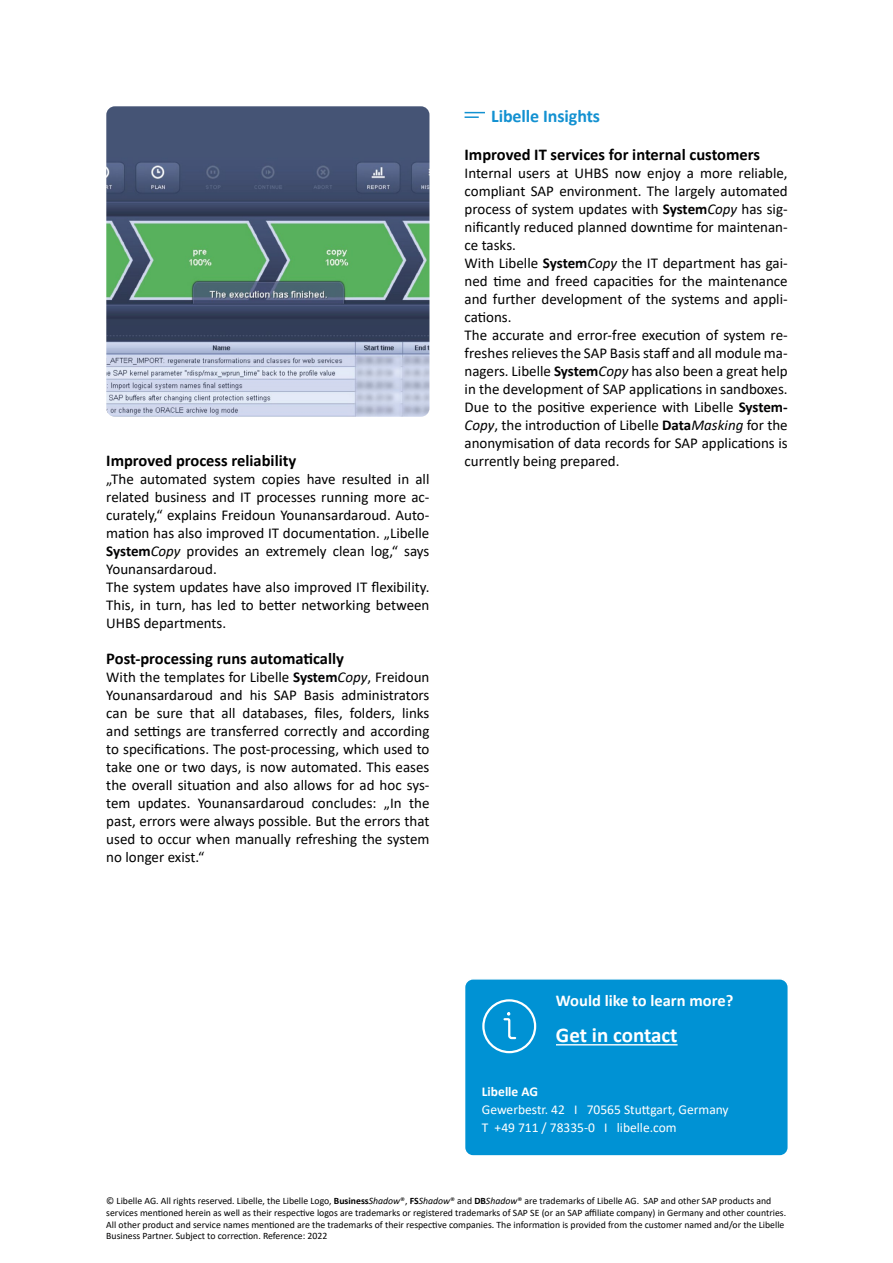
<style>
.page{position:relative;width:893px;height:1263px;background:#fff}
.page>*{position:absolute;margin:0;border:0;box-sizing:border-box;transform-origin:0 0}
.t1{font:700 21px "Calibri";color:#fff}
.t2{font:700 18px "Calibri";letter-spacing:-.005em;color:#1391d1}
.t3{font:700 16.5px "Calibri";color:#000}
.t4{font:700 16.5px "Calibri";color:#fff}
.t5{font:15px/18px "Calibri";color:#000}
.t6{font:13.5px/18px "Calibri";color:#fff}
.t7{font:700 13.5px "Calibri";color:#fff}
.t8{font:9.75px/11.7px "Calibri";color:#000}
.s1{font-weight:700;color:#020203}
.s2{font-style:italic;color:#020203}
.s3{font-weight:700}
.s4{font-style:italic}
.s5{color:#020203}
</style>
<div class="page">
<svg style="left:465px;top:112px;width:20px;height:6px"></svg>
<img style="left:106px;top:106px;width:323px;height:311px">
<div style="left:465px;top:979px;width:323px;height:177px;background:#0092d4;border-radius:9px"></div>
<div style="left:464px;top:978px;width:325px;height:179px;border:2px solid #fff;border-radius:9px"></div>
<hr style="left:556px;top:1044px;width:122px;height:1px;background:#fff">
<svg style="left:482px;top:999px;width:55px;height:55px"></svg>
<p class="t3" style="left:106px;top:449px;width:192px">Improved process reliability</p>
<p class="t5" style="left:106px;top:470px;width:325px">„The automated system copies have resulted in all related business and IT processes running more ac&shy;curately,“ explains Freidoun Younansardaroud. Auto&shy;mation has also improved IT documentation. „Libelle <span class="s1">System</span><span class="s2">Copy</span> provides an extremely clean log,“ says Younansardaroud.<br>The system updates have also improved IT flexibility.<br>This, in turn, has led to better networking between UHBS departments.</p>
<p class="t3" style="left:106px;top:647px;width:239px">Post-processing runs automatically</p>
<p class="t5" style="left:106px;top:668px;width:325px;text-align:justify">With the templates for Libelle <span class="s1">System</span><span class="s2">Copy</span>, Freidoun Younansardaroud and his SAP Basis administrators can be sure that all databases, files, folders, links and settings are transferred correctly and according to specifications. The post-processing, which used to take one or two days, is now automated. This eases the overall situation and also allows for ad hoc sys&shy;tem updates. Younansardaroud concludes: „In the past, errors were always possible. But the errors that used to occur when manually refreshing the system no longer exist.“</p>
<p class="t2" style="left:491px;top:103px;width:110px">Libelle Insights</p>
<p class="t3" style="left:465px;top:143px;width:297px">Improved IT services for internal customers</p>
<p class="t5" style="left:465px;top:164px;width:325px">Internal users at UHBS now enjoy a more reliable, compliant SAP environment. The largely automated process of system updates with <span class="s1">System</span><span class="s2">Copy</span> has sig&shy;nificantly reduced planned downtime for maintenan&shy;ce tasks.<br>With Libelle <span class="s1">System</span><span class="s2">Copy</span> the IT department has gai&shy;ned time and freed capacities for the maintenance and further development of the systems and appli&shy;cations.<br>The accurate and error-free execution of system re&shy;freshes relieves the SAP Basis staff and all module ma&shy;nagers. Libelle <span class="s1">System</span><span class="s2">Copy</span> has also been a great help in the development of SAP applications in sandboxes.<br>Due to the positive experience with Libelle <span class="s1">System-</span><span class="s2">Copy</span>, the introduction of Libelle <span class="s3">Data</span><span class="s4">Masking</span> for the anonymisation of data records for SAP applications is currently being prepared.</p>
<p class="t4" style="left:556px;top:989px;width:179px">Would like to learn more?</p>
<h1 class="t1" style="left:556px;top:1020px;width:123px">Get in contact</h1>
<p class="t7" style="left:482px;top:1082px;width:58px">Libelle AG</p>
<p class="t6" style="left:482px;top:1100px;width:248px">Gewerbestr. 42 I 70565 Stuttgart, Germany<br>T +49 711 / 78335-0 I libelle.com</p>
<p class="t8" style="left:106px;top:1195px;width:681px">© Libelle AG. All rights reserved. Libelle, the Libelle Logo, <span class="s3">Business</span><span class="s4">Shadow</span>®, <span class="s3">FS</span><span class="s4">Shadow</span>® and <span class="s3">DB</span><span class="s4">Shadow</span>® are trademarks of Libelle AG. SAP and other SAP products and services mentioned herein as well as their respective logos are trademarks or registered trademarks of SAP SE (or an SAP affiliate company) in Germany and other countries.<br>All other product and service names mentioned are the trademarks of their respective companies. <span class="s5">The information is provided from the customer named and/or the Libelle Business Partner. Subject to correction.</span> Reference: 2022</p>
</div>
